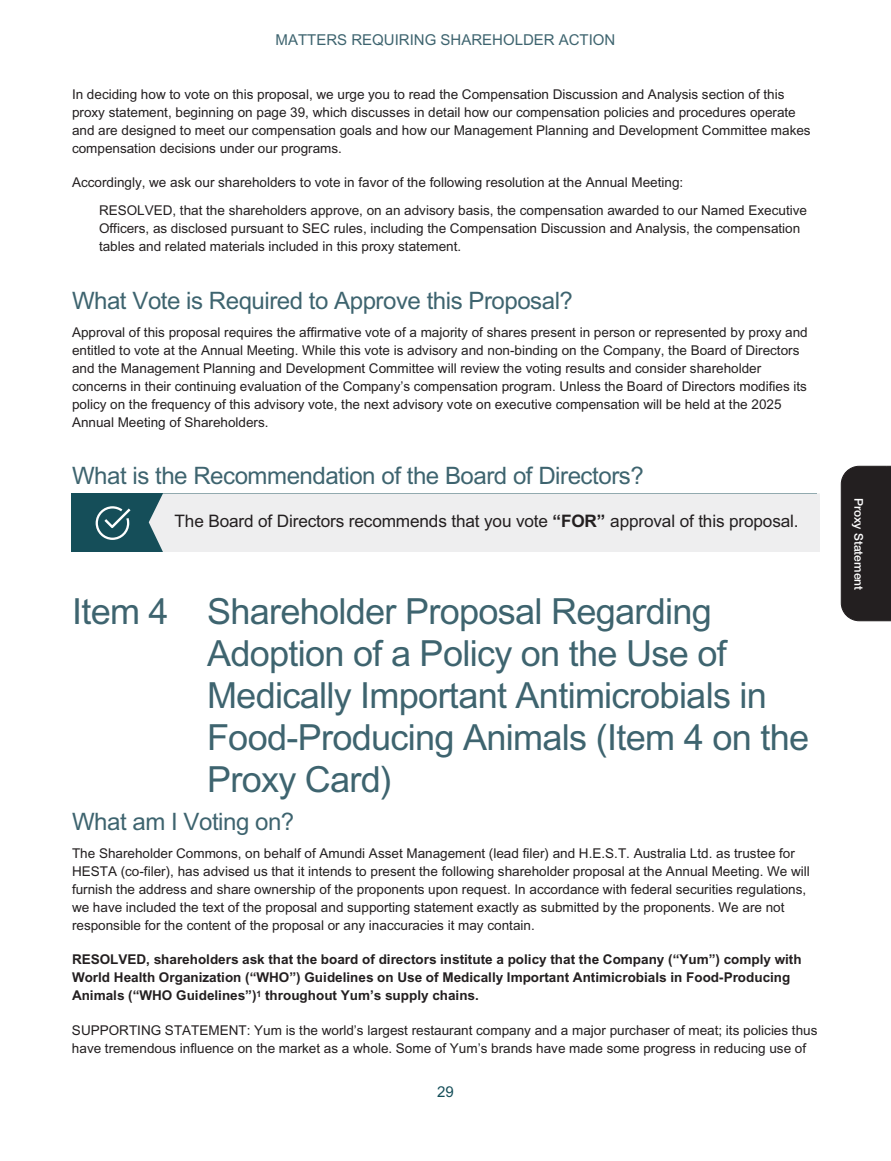
<style>
.page{position:relative;width:891px;height:1161px;background:#fff}
.page>*{position:absolute;margin:0;border:0;box-sizing:border-box;transform-origin:0 0}
.t1{font:36px/42px "Arial";letter-spacing:-.02em;color:#3e646f}
.t2{font:24px "Arial";letter-spacing:-.02em;color:#3e646f}
.t3{font:17.25px "Arial";letter-spacing:-.01em;color:#231f20}
.t4{font:15px "Arial";color:#3e646f}
.t5{font:15px "Arial";color:#154e59}
.t6{font:13.5px/18px "Arial";color:#231f20}
.t7{font:700 13.5px/18px "Arial";color:#231f20}
.t8{font:500 12px "Helvetica Neue";color:#fff}
.s1{font-weight:700}
</style>
<div class="page">
<div style="left:841px;top:466px;width:50px;height:156px;background:#231f20"></div>
<div style="left:71px;top:493px;width:746px;height:59px;background:#154e59"></div>
<div style="left:149px;top:493px;width:671px;height:59px;background:#eeeeef"></div>
<svg style="left:95px;top:506px;width:36px;height:34px"></svg>
<p class="t4" style="left:276px;top:34px;width:341px">MATTERS REQUIRING SHAREHOLDER ACTION</p>
<p class="t6" style="left:72px;top:87px;width:740px">In deciding how to vote on this proposal, we urge you to read the Compensation Discussion and Analysis section of this proxy statement, beginning on page 39, which discusses in detail how our compensation policies and procedures operate and are designed to meet our compensation goals and how our Management Planning and Development Committee makes compensation decisions under our programs.</p>
<p class="t6" style="left:99px;top:170px;width:710px;line-height:27.8px;text-indent:-27px">Accordingly, we ask our shareholders to vote in favor of the following resolution at the Annual Meeting:<br>RESOLVED, that the shareholders approve, on an advisory basis, the compensation awarded to our Named Executive</p>
<p class="t6" style="left:99px;top:221px;width:703px">Officers, as disclosed pursuant to SEC rules, including the Compensation Discussion and Analysis, the compensation tables and related materials included in this proxy statement.</p>
<h2 class="t2" style="left:72px;top:292px;width:502px">What Vote is Required to Approve this Proposal?</h2>
<p class="t6" style="left:72px;top:325px;width:737px">Approval of this proposal requires the affirmative vote of a majority of shares present in person or represented by proxy and entitled to vote at the Annual Meeting. While this vote is advisory and non-binding on the Company, the Board of Directors and the Management Planning and Development Committee will review the voting results and consider shareholder concerns in their continuing evaluation of the Company’s compensation program. Unless the Board of Directors modifies its policy on the frequency of this advisory vote, the next advisory vote on executive compensation will be held at the 2025<br>Annual Meeting of Shareholders.</p>
<h2 class="t2" style="left:72px;top:466px;width:573px">What is the Recommendation of the Board of Directors?</h2>
<p class="t3" style="left:175px;top:515px;width:626px">The Board of Directors recommends that you vote <span class="s1">“FOR”</span> approval of this proposal.</p>
<h1 class="t1" style="left:207px;top:593px;width:604px;text-indent:-135px">Item 4 Shareholder Proposal Regarding<br>Adoption of a Policy on the Use of<br>Medically Important Antimicrobials in<br>Food-Producing Animals (Item 4 on the<br>Proxy Card)</h1>
<h2 class="t2" style="left:72px;top:813px;width:224px">What am I Voting on?</h2>
<p class="t6" style="left:72px;top:845px;width:739px">The Shareholder Commons, on behalf of Amundi Asset Management (lead filer) and H.E.S.T. Australia Ltd. as trustee for HESTA (co-filer), has advised us that it intends to present the following shareholder proposal at the Annual Meeting. We will furnish the address and share ownership of the proponents upon request. In accordance with federal securities regulations, we have included the text of the proposal and supporting statement exactly as submitted by the proponents. We are not responsible for the content of the proposal or any inaccuracies it may contain.</p>
<p class="t7" style="left:72px;top:952px;width:731px">RESOLVED, shareholders ask that the board of directors institute a policy that the Company (“Yum”) comply with<br>World Health Organization (“WHO”) Guidelines on Use of Medically Important Antimicrobials in Food-Producing<br>Animals (“WHO Guidelines”)<sup>1</sup> throughout Yum’s supply chains.</p>
<p class="t6" style="left:72px;top:1022px;width:747px">SUPPORTING STATEMENT: Yum is the world’s largest restaurant company and a major purchaser of meat; its policies thus have tremendous influence on the market as a whole. Some of Yum’s brands have made some progress in reducing use of</p>
<p class="t5" style="left:437px;top:1086px;width:18px">29</p>
<p class="t8" style="left:863px;top:498px;width:94px;rotate:90deg">Proxy Statement</p>
</div>
